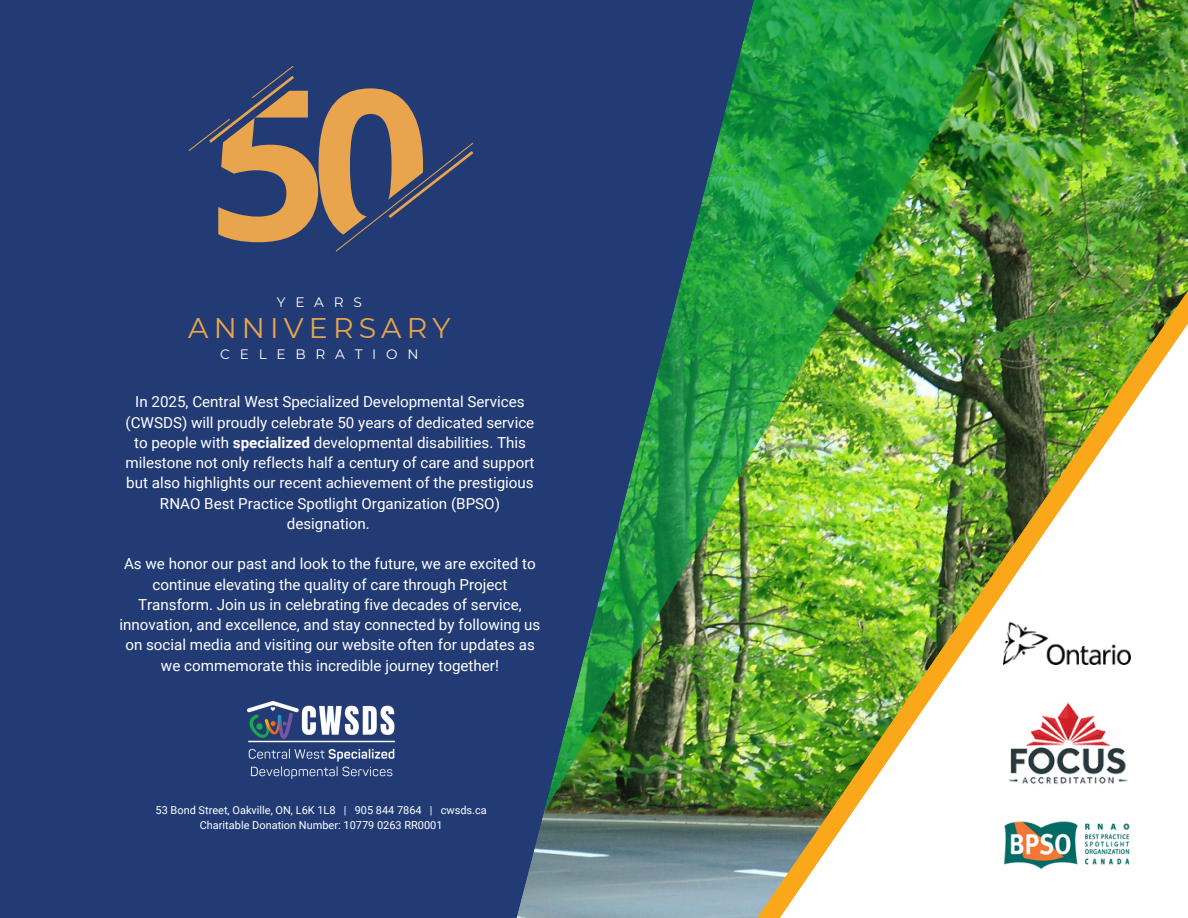
<style>
.page{position:relative;width:1188px;height:918px;background:#fff}
.page>*{position:absolute;margin:0;border:0;box-sizing:border-box;transform-origin:0 0}
.t1{font:700 209.4px "Open Sans";color:#e8a54d}
.t2{font:28.35px "Montserrat";letter-spacing:.18em;color:#e8a54d}
.t3{font:15.15px/20.2px "Roboto";color:#fff;text-align:center}
.t4{font:13.65px "Montserrat";letter-spacing:.715em;color:#fff}
.t5{font:10.95px "Roboto";color:#fff}
.s1{font-weight:700}
</style>
<div class="page">
<img style="left:1037px;top:0;width:151px;height:220px">
<img style="left:1037px;top:220px;width:151px;height:650px">
<img style="left:819px;top:0;width:218px;height:864px">
<img style="left:0;top:0;width:819px;height:918px">
<div style="left:289px;top:123px;width:269px;height:245px;background:#223b75"></div>
<div style="left:119px;top:0;width:195px;height:173px;background:#223b75"></div>
<div style="left:335px;top:142px;width:141px;height:110px;background:#223b75"></div>
<img style="left:1004px;top:619px;width:127px;height:46px">
<img style="left:1004px;top:701px;width:127px;height:84px">
<img style="left:1004px;top:821px;width:127px;height:48px">
<img style="left:247px;top:702px;width:148px;height:76px">
<p class="t1" style="left:208px;top:17px;width:224px">50</p>
<p class="t4" style="left:277px;top:294px;width:86px">YEARS</p>
<h2 class="t2" style="left:188px;top:311px;width:264px">ANNIVERSARY</h2>
<p class="t4" style="left:220px;top:346px;width:200px">CELEBRATION</p>
<p class="t3" style="left:125px;top:392px;width:410px">In 2025, Central West Specialized Developmental Services (CWSDS) will proudly celebrate 50 years of dedicated service to people with <span class="s1">specialized</span> developmental disabilities. This milestone not only reflects half a century of care and support but also highlights our recent achievement of the prestigious RNAO Best Practice Spotlight Organization (BPSO) designation.</p>
<p class="t3" style="left:120px;top:554px;width:422px">As we honor our past and look to the future, we are excited to continue elevating the quality of care through Project Transform. Join us in celebrating five decades of service, innovation, and excellence, and stay connected by following us on social media and visiting our website often for updates as we commemorate this incredible journey together!</p>
<p class="t5" style="left:156px;top:804px;width:333px">53 Bond Street, Oakville, ON, L6K 1L8 | 905 844 7864 | cwsds.ca</p>
<p class="t5" style="left:200px;top:819px;width:244px">Charitable Donation Number: 10779 0263 RR0001</p>
</div>
